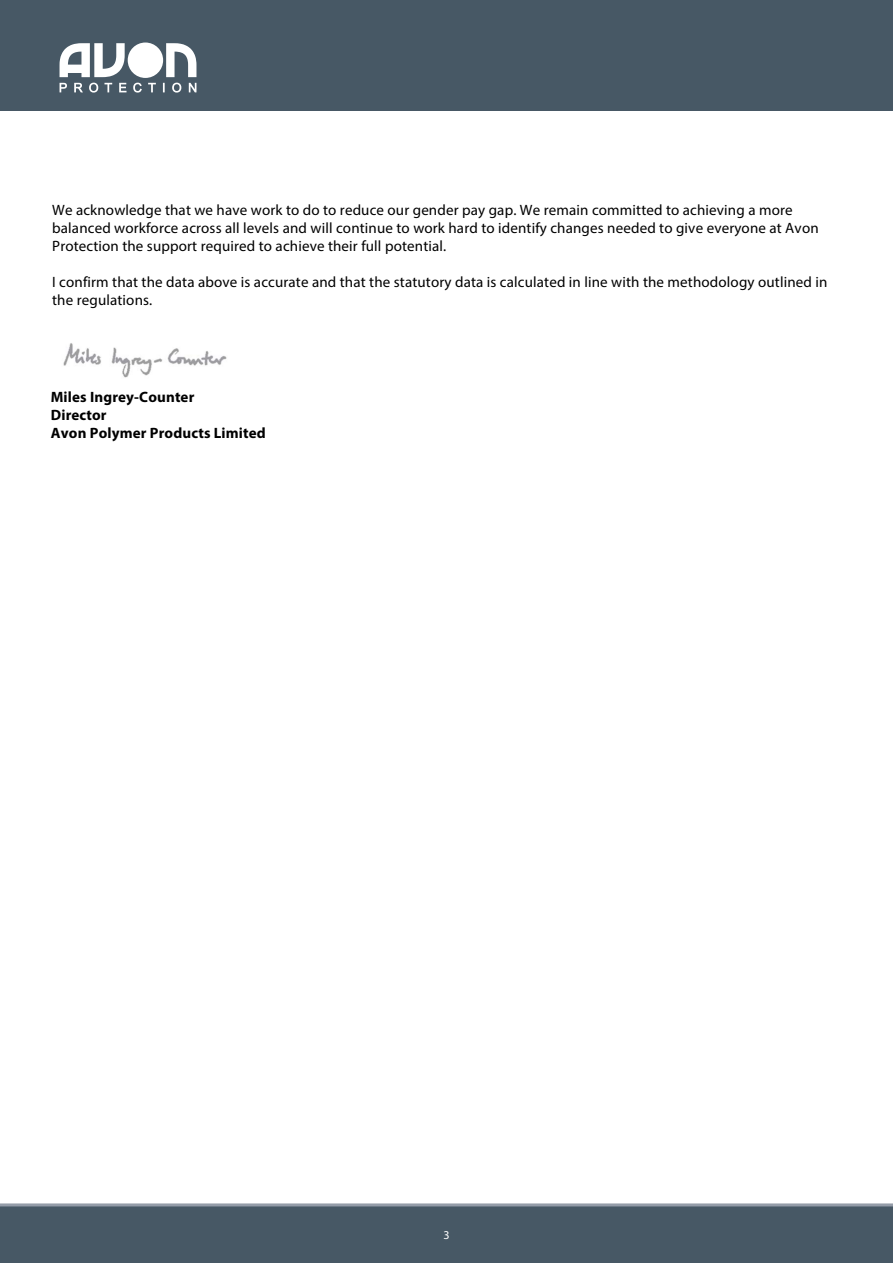
<style>
.page{position:relative;width:893px;height:1263px;background:#fff}
.page>*{position:absolute;margin:0;border:0;box-sizing:border-box;transform-origin:0 0}
.t1{font:15px/18px "Myriad Pro";letter-spacing:.01em;color:#000}
.t2{font:700 15px/18px "Myriad Pro";letter-spacing:.01em;color:#000}
.t3{font:12px "Myriad Pro";color:#fff}
</style>
<div class="page">
<div style="left:0;top:0;width:893px;height:111px;background:#475865"></div>
<div style="left:0;top:1205px;width:893px;height:58px;background:#475865"></div>
<hr style="left:0;top:1203px;width:893px;height:3px;background:#949ca8">
<svg style="left:60px;top:83px;width:7px;height:9px"></svg>
<svg style="left:74px;top:83px;width:9px;height:9px"></svg>
<svg style="left:89px;top:83px;width:9px;height:10px"></svg>
<svg style="left:104px;top:83px;width:8px;height:9px"></svg>
<svg style="left:119px;top:83px;width:8px;height:9px"></svg>
<svg style="left:133px;top:83px;width:9px;height:10px"></svg>
<svg style="left:148px;top:83px;width:8px;height:9px"></svg>
<svg style="left:163px;top:83px;width:2px;height:9px"></svg>
<svg style="left:172px;top:83px;width:9px;height:10px"></svg>
<svg style="left:189px;top:83px;width:7px;height:9px"></svg>
<div style="left:128px;top:43px;width:35px;height:35px;background:#fff;border-radius:50%"></div>
<svg style="left:60px;top:43px;width:65px;height:34px"></svg>
<svg style="left:166px;top:43px;width:30px;height:34px"></svg>
<img style="left:63px;top:343px;width:164px;height:35px">
<p class="t1" style="left:52px;top:201px;width:768px">We acknowledge that we have work to do to reduce our gender pay gap. We remain committed to achieving a more balanced workforce across all levels and will continue to work hard to identify changes needed to give everyone at Avon<br>Protection the support required to achieve their full potential.</p>
<p class="t1" style="left:52px;top:273px;width:777px">I confirm that the data above is accurate and that the statutory data is calculated in line with the methodology outlined in the regulations.</p>
<p class="t2" style="left:51px;top:388px;width:217px">Miles Ingrey-Counter<br>Director<br>Avon Polymer Products Limited</p>
<p class="t3" style="left:443px;top:1227px;width:8px">3</p>
</div>
